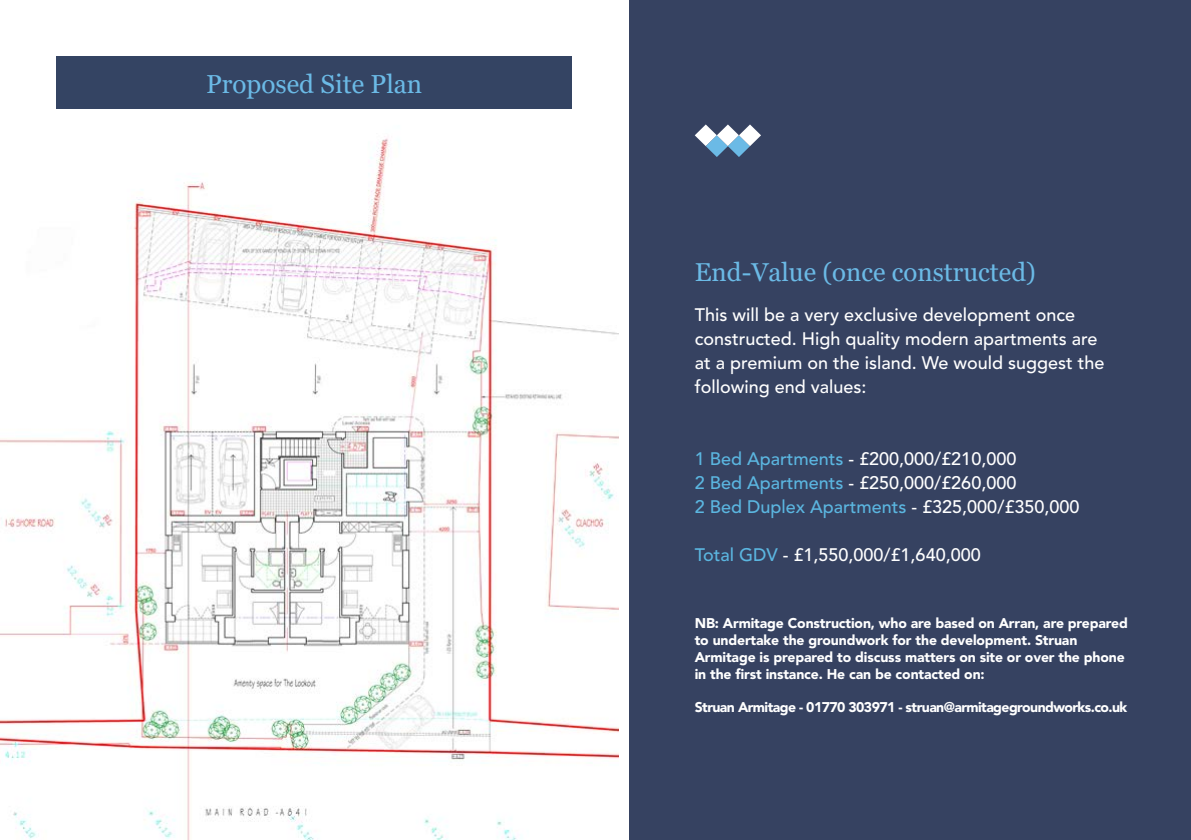
<style>
.page{position:relative;width:1191px;height:840px;background:#fff}
.page>*{position:absolute;margin:0;border:0;box-sizing:border-box;transform-origin:0 0}
.t1{font:26px "Georgia";color:#6bbae6}
.t2{font:25.8px "Georgia";color:#6bbae6}
.t3{font:500 18px/24px "Avenir LT Std";color:#fff}
.t4{font:900 14px/16.8px "Avenir LT Std";letter-spacing:-.01em;color:#fff}
.t5{font:900 14px "Avenir LT Std";letter-spacing:-.04em;color:#fff}
.s1{color:#5bb6e0}
</style>
<div class="page">
<div style="left:629px;top:0;width:562px;height:839px;background:#364261"></div>
<div style="left:57px;top:57px;width:515px;height:55px;background:#344463"></div>
<img style="left:0;top:109px;width:618px;height:730px">
<svg style="left:694px;top:124px;width:67px;height:33px"></svg>
<h1 class="t1" style="left:206px;top:68px;width:218px">Proposed Site Plan</h1>
<h2 class="t2" style="left:694px;top:256px;width:342px">End-Value (once constructed)</h2>
<p class="t3" style="left:694px;top:302px;width:411px">This will be a very exclusive development once constructed. High quality modern apartments are at a premium on the island. We would suggest the following end values:</p>
<p class="t3" style="left:694px;top:446px;width:386px"><span class="s1">1 Bed Apartments</span> - £200,000/£210,000<br><span class="s1">2 Bed Apartments</span> - £250,000/£260,000<br><span class="s1">2 Bed Duplex Apartments</span> - £325,000/£350,000</p>
<p class="t3" style="left:694px;top:542px;width:287px"><span class="s1">Total GDV</span> - £1,550,000/£1,640,000</p>
<p class="t4" style="left:694px;top:614px;width:434px">NB: Armitage Construction, who are based on Arran, are prepared to undertake the groundwork for the development. Struan Armitage is prepared to discuss matters on site or over the phone in the first instance. He can be contacted on:</p>
<p class="t5" style="left:694px;top:698px;width:434px">Struan Armitage - 01770 303971 - struan@armitagegroundworks.co.uk</p>
</div>
